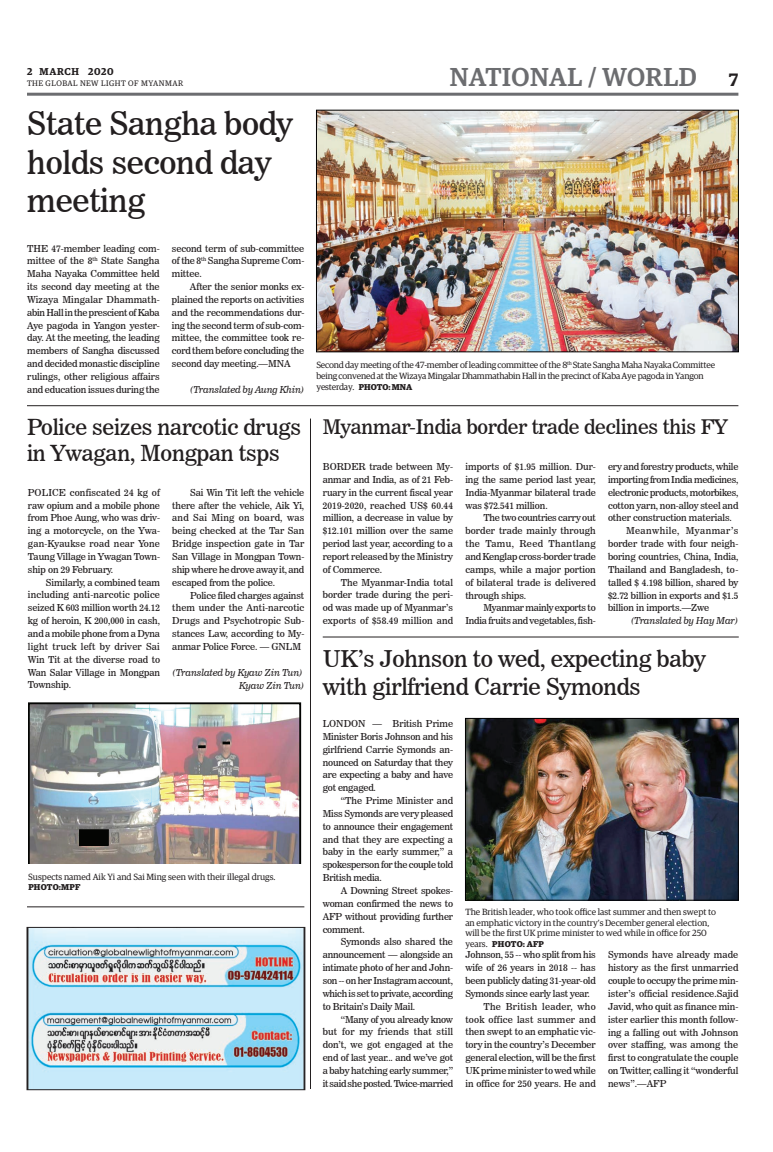
<style>
.page{position:relative;width:773px;height:1152px;background:#fff}
.page>*{position:absolute;margin:0;border:0;box-sizing:border-box;transform-origin:0 0}
.t1{font:32px/38.4px "News 706 BT Roman C";letter-spacing:-.01em;color:#231f20}
.t2{font:500 26px "Guardian Egyp";letter-spacing:.02em;color:#6c6d70}
.t3{font:23px/27.6px "News 706 BT Roman C";letter-spacing:-.01em;color:#231f20}
.t4{font:22px/26.4px "News 706 BT Roman C";letter-spacing:-.01em;color:#231f20}
.t5{font:20px "News 706 BT Roman C";letter-spacing:-.01em;color:#231f20}
.t6{font:600 10px "Guardian Egyp";letter-spacing:.06em;color:#231f20}
.t7{font:9.5px/12.9px "News 706 BT Roman C";letter-spacing:-.01em;color:#231f20;text-align:justify}
.t8{font:9.5px/12.9px "News 706 BT Italic C";letter-spacing:-.01em;color:#231f20;text-align:right}
.t9{font:9.5px "News 706 BT Roman C";letter-spacing:-.03em;color:#231f20}
.t10{font:9.5px "News 706 BT Roman C";letter-spacing:.02em;color:#231f20}
.t11{font:9.5px "News 706 BT Roman C";letter-spacing:.03em;color:#231f20}
.t12{font:9.5px "News 706 BT Roman C";letter-spacing:.04em;color:#231f20}
.t13{font:9px/10.8px "Guardian Egyp";color:#231f20}
.t14{font:9px/10.8px "Guardian Egyp";letter-spacing:-.02em;color:#231f20}
.t15{font:700 8.5px "Guardian Egyp";letter-spacing:.02em;color:#231f20}
.t16{font:8px "Guardian Egyp";letter-spacing:.06em;color:#231f20}
.s1{font-weight:600;font-size:18px;color:#231f20}
.s2{font-weight:700;font-size:8.5px}
.s3{font-weight:400;font-size:9px}
</style>
<div class="page">
<hr style="left:27px;top:93px;width:711px;height:3px;background:#6c6d70">
<img style="left:467px;top:720px;width:269px;height:178px">
<div style="left:465px;top:718px;width:273px;height:182px;border:1px solid #000001"></div>
<img style="left:318px;top:112px;width:418px;height:238px">
<div style="left:316px;top:110px;width:422px;height:242px;border:1px solid #000001"></div>
<img style="left:28px;top:703px;width:273px;height:161px">
<div style="left:80px;top:830px;width:28px;height:15px;background:#040503"></div>
<div style="left:79px;top:829px;width:30px;height:17px;border:1px solid #040503"></div>
<svg style="left:198px;top:745px;width:8px;height:3px"></svg>
<svg style="left:222px;top:742px;width:8px;height:2px"></svg>
<hr style="left:27px;top:405px;width:711px;height:1px;background:#231f20">
<hr style="left:27px;top:907px;width:277px;height:1px;background:#231f20">
<hr style="left:323px;top:637px;width:415px;height:1px;background:#231f20">
<img style="left:28px;top:929px;width:275px;height:159px">
<div style="left:26px;top:927px;width:279px;height:163px;border:1px solid #231f20"></div>
<hr style="left:310px;top:419px;width:1px;height:670px;background:#231f20">
<p class="t6" style="left:27px;top:64px;width:88px">2 MARCH 2020</p>
<p class="t16" style="left:27px;top:78px;width:158px">THE GLOBAL NEW LIGHT OF MYANMAR</p>
<h1 class="t1" style="left:27px;top:104px;width:267px">State Sangha body holds second day meeting</h1>
<p class="t7" style="left:27px;top:242px;width:134px">THE 47-member leading com&shy;mittee of the 8<sup>th</sup> State Sangha Maha Nayaka Committee held its second day meeting at the Wizaya Mingalar Dhammath&shy;abin Hall in the prescient of Kaba Aye pagoda in Yangon yester&shy;day. At the meeting, the leading members of Sangha discussed and decided monastic discipline rulings, other religious affairs and education issues during the</p>
<p class="t7" style="left:172px;top:242px;width:134px">second term of sub-committee of the 8<sup>th</sup> Sangha Supreme Com&shy;mittee.</p>
<p class="t7" style="left:172px;top:280px;width:134px;text-indent:18px">After the senior monks ex&shy;plained the reports on activities and the recommendations dur&shy;ing the second term of sub-com&shy;mittee, the committee took re&shy;cord them before concluding the second day meeting.—MNA</p>
<p class="t8" style="left:190px;top:383px;width:116px">(Translated by Aung Khin)</p>
<h3 class="t4" style="left:27px;top:414px;width:275px">Police seizes narcotic drugs in Ywagan, Mongpan tsps</h3>
<p class="t7" style="left:28px;top:486px;width:134px">POLICE confiscated 24 kg of raw opium and a mobile phone from Phoe Aung, who was driv&shy;ing a motorcycle, on the Ywa&shy;gan-Kyaukse road near Yone Taung Village in Ywagan Town&shy;ship on 29 February.</p>
<p class="t7" style="left:28px;top:576px;width:134px;text-indent:18px">Similarly, a combined team including anti-narcotic police seized K 603 million worth 24.12 kg of heroin, K 200,000 in cash, and a mobile phone from a Dyna light truck left by driver Sai Win Tit at the diverse road to Wan Salar Village in Mongpan Township.</p>
<p class="t7" style="left:172px;top:486px;width:134px;text-indent:18px">Sai Win Tit left the vehicle there after the vehicle, Aik Yi, and Sai Ming on board, was being checked at the Tar San Bridge inspection gate in Tar San Village in Mongpan Town&shy;ship where he drove away it, and escaped from the police.</p>
<p class="t7" style="left:172px;top:589px;width:134px;text-indent:18px">Police filed charges against them under the Anti-narcotic Drugs and Psychotropic Sub&shy;stances Law, according to My&shy;anmar Police Force. — GNLM</p>
<p class="t8" style="left:172px;top:666px;width:133px">(Translated by Kyaw Zin Tun)<br>Kyaw Zin Tun)</p>
<p class="t13" style="left:28px;top:870px;width:249px">Suspects named Aik Yi and Sai Ming seen with their illegal drugs.</p>
<p class="t15" style="left:28px;top:880px;width:54px">PHOTO:MPF</p>
<h2 class="t2" style="left:449px;top:59px;width:290px">NATIONAL / WORLD <span class="s1">7</span></h2>
<p class="t14" style="left:316px;top:359px;width:400px">Second day meeting of the 47-member of leading committee of the 8<sup>th</sup> State Sangha Maha Nayaka Committee being convened at the Wizaya Mingalar Dhammathabin Hall in the precinct of Kaba Aye pagoda in Yangon yesterday. <span class="s2">PHOTO: MNA</span></p>
<h3 class="t5" style="left:323px;top:415px;width:406px">Myanmar-India border trade declines this FY</h3>
<p class="t7" style="left:323px;top:460px;width:132px">BORDER trade between My&shy;anmar and India, as of 21 Feb&shy;ruary in the current fiscal year 2019-2020, reached US$ 60.44 million, a decrease in value by $12.101 million over the same period last year, according to a report released by the Ministry of Commerce.</p>
<p class="t7" style="left:323px;top:576px;width:132px;text-indent:18px">The Myanmar-India total border trade during the peri&shy;od was made up of Myanmar’s exports of $58.49 million and</p>
<p class="t7" style="left:465px;top:460px;width:132px">imports of $1.95 million. Dur&shy;ing the same period last year, India-Myanmar bilateral trade was $72.541 million.</p>
<p class="t7" style="left:465px;top:512px;width:132px;text-indent:18px">The two countries carry out border trade mainly through the Tamu, Reed Thantlang and Kenglap cross-border trade camps, while a major portion of bilateral trade is delivered through ships.</p>
<p class="t7" style="left:465px;top:601px;width:132px;text-align:right">Myanmar mainly exports to<br>India fruits and vegetables, fish-</p>
<p class="t7" style="left:608px;top:460px;width:132px">ery and forestry products, while</p>
<p class="t7" style="left:608px;top:473px;width:132px">importing from India medicines,</p>
<p class="t9" style="left:608px;top:487px;width:132px">electronic products, motorbikes,</p>
<p class="t7" style="left:608px;top:499px;width:132px">cotton yarn, non-alloy steel and</p>
<p class="t7" style="left:608px;top:512px;width:125px">other construction materials.</p>
<p class="t12" style="left:626px;top:525px;width:114px">Meanwhile, Myanmar’s</p>
<p class="t7" style="left:608px;top:537px;width:132px">border trade with four neigh-</p>
<p class="t7" style="left:608px;top:550px;width:132px">boring countries, China, India,</p>
<p class="t7" style="left:608px;top:563px;width:132px">Thailand and Bangladesh, to-</p>
<p class="t7" style="left:608px;top:576px;width:132px">talled $ 4.198 billion, shared by</p>
<p class="t7" style="left:608px;top:589px;width:132px">$2.72 billion in exports and $1.5</p>
<p class="t7" style="left:608px;top:602px;width:103px">billion in imports.—Zwe</p>
<p class="t8" style="left:630px;top:614px;width:109px">(Translated by Hay Mar)</p>
<h3 class="t3" style="left:323px;top:645px;width:385px">UK’s Johnson to wed, expecting baby with girlfriend Carrie Symonds</h3>
<p class="t7" style="left:323px;top:717px;width:132px">LONDON — British Prime Minister Boris Johnson and his girlfriend Carrie Symonds an&shy;nounced on Saturday that they are expecting a baby and have got engaged.</p>
<p class="t7" style="left:323px;top:794px;width:132px;text-indent:18px">“The Prime Minister and Miss Symonds are very pleased to announce their engagement and that they are expecting a baby in the early summer,” a spokesperson for the couple told British media.</p>
<p class="t7" style="left:323px;top:884px;width:132px;text-indent:18px">A Downing Street spokes&shy;woman confirmed the news to AFP without providing further comment.</p>
<p class="t7" style="left:323px;top:936px;width:132px;text-indent:18px">Symonds also shared the announcement — alongside an intimate photo of her and John&shy;son -- on her Instagram account, which is set to private, according to Britain’s Daily Mail.</p>
<p class="t7" style="left:323px;top:1013px;width:132px;text-indent:18px">“Many of you already know but for my friends that still don’t, we got engaged at the end of last year... and we’ve got a baby hatching early summer,” it said she posted. Twice-married</p>
<p class="t13" style="left:465px;top:906px;width:252px">The British leader, who took office last summer and then swept to an emphatic victory in the country’s December general election, will be the first UK prime minister to wed while in office for 250</p>
<p class="t15" style="left:465px;top:938px;width:80px"><span class="s3">years.</span> PHOTO: AFP</p>
<p class="t7" style="left:465px;top:948px;width:132px">Johnson, 55 -- who split from his</p>
<p class="t7" style="left:465px;top:961px;width:132px">wife of 26 years in 2018 -- has</p>
<p class="t7" style="left:465px;top:974px;width:132px">been publicly dating 31-year-old</p>
<p class="t7" style="left:465px;top:987px;width:126px">Symonds since early last year.</p>
<p class="t11" style="left:483px;top:1001px;width:114px">The British leader, who</p>
<p class="t10" style="left:465px;top:1014px;width:132px">took office last summer and</p>
<p class="t7" style="left:465px;top:1026px;width:132px">then swept to an emphatic vic-</p>
<p class="t7" style="left:465px;top:1038px;width:132px">tory in the country’s December</p>
<p class="t7" style="left:465px;top:1051px;width:132px">general election, will be the first</p>
<p class="t7" style="left:465px;top:1064px;width:132px">UK prime minister to wed while</p>
<p class="t7" style="left:465px;top:1077px;width:132px">in office for 250 years. He and</p>
<p class="t7" style="left:608px;top:949px;width:132px">Symonds have already made history as the first unmarried couple to occupy the prime min&shy;ister’s official residence.Sajid Javid, who quit as finance min&shy;ister earlier this month follow&shy;ing a falling out with Johnson over staffing, was among the first to congratulate the couple on Twitter, calling it “wonderful news”.—AFP</p>
</div>
